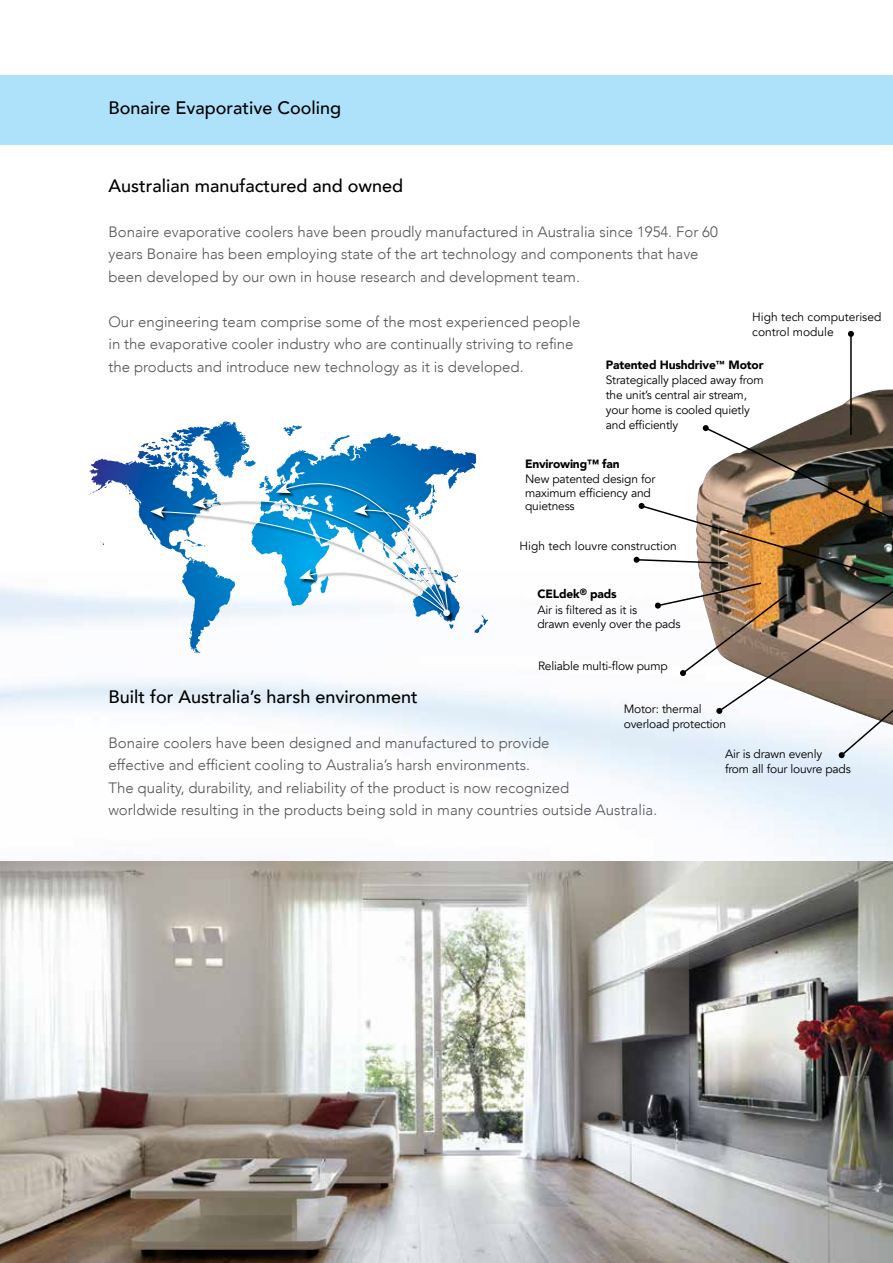
<style>
.page{position:relative;width:893px;height:1263px;background:#fff}
.page>*{position:absolute;margin:0;border:0;box-sizing:border-box;transform-origin:0 0}
.t1{font:500 18px "Avenir";color:#000}
.t2{font:300 15px/22.5px "Avenir";color:#545456}
.t3{font:12px/15px "Avenir";letter-spacing:-.015em;color:#000}
.t4{font:900 12px "Avenir";letter-spacing:-.015em;color:#000}
.s1{font-weight:900}
</style>
<div class="page">
<img style="left:0;top:574px;width:893px;height:287px">
<div style="left:0;top:75px;width:893px;height:69px;background:#aee2fa"></div>
<svg style="left:208px;top:421px;width:19px;height:12px"></svg>
<img style="left:192px;top:574px;width:264px;height:48px">
<svg style="left:150px;top:452px;width:300px;height:164px"></svg>
<img style="left:0;top:861px;width:893px;height:402px">
<img style="left:797px;top:389px;width:96px;height:36px">
<hr style="left:850px;top:334px;width:2px;height:101px;background:#000">
<svg style="left:848px;top:331px;width:6px;height:6px"></svg>
<img style="left:634px;top:425px;width:259px;height:333px">
<p class="t1" style="left:108px;top:92px;width:234px">Bonaire Evaporative Cooling</p>
<p class="t1" style="left:108px;top:170px;width:296px">Australian manufactured and owned</p>
<p class="t2" style="left:108px;top:220px;width:611px">Bonaire evaporative coolers have been proudly manufactured in Australia since 1954. For 60 years Bonaire has been employing state of the art technology and components that have been developed by our own in house research and development team.</p>
<p class="t2" style="left:108px;top:310px;width:473px">Our engineering team comprise some of the most experienced people in the evaporative cooler industry who are continually striving to refine the products and introduce new technology as it is developed.</p>
<p class="t3" style="left:752px;top:310px;width:131px;line-height:14.4px">High tech computerised control module</p>
<p class="t3" style="left:606px;top:358px;width:159px"><span class="s1">Patented Hushdrive</span><sup>™</sup> <span class="s1">Motor<br></span>Strategically placed away from the unit’s central air stream, your home is cooled quietly and efficiently</p>
<p class="t4" style="left:525px;top:454px;width:96px">Envirowing™ fan</p>
<p class="t3" style="left:525px;top:472px;width:132px;line-height:13.5px">New patented design for maximum efficiency and quietness</p>
<p class="t3" style="left:520px;top:538px;width:159px">High tech louvre construction</p>
<p class="t3" style="left:537px;top:585px;width:101px;line-height:16.5px"><span class="s1">CELdek</span><sup>®</sup> <span class="s1">pads<br></span>Air is filtered as it is</p>
<p class="t3" style="left:537px;top:616px;width:145px">drawn evenly over the pads</p>
<p class="t3" style="left:538px;top:659px;width:131px">Reliable multi-flow pump</p>
<p class="t1" style="left:108px;top:681px;width:311px">Built for Australia’s harsh environment</p>
<p class="t2" style="left:108px;top:731px;width:550px">Bonaire coolers have been designed and manufactured to provide<br>effective and efficient cooling to Australia’s harsh environments.<br>The quality, durability, and reliability of the product is now recognized<br>worldwide resulting in the products being sold in many countries outside Australia.</p>
<p class="t3" style="left:624px;top:701px;width:104px">Motor: thermal overload protection</p>
<p class="t3" style="left:725px;top:746px;width:127px">Air is drawn evenly<br>from all four louvre pads</p>
</div>
